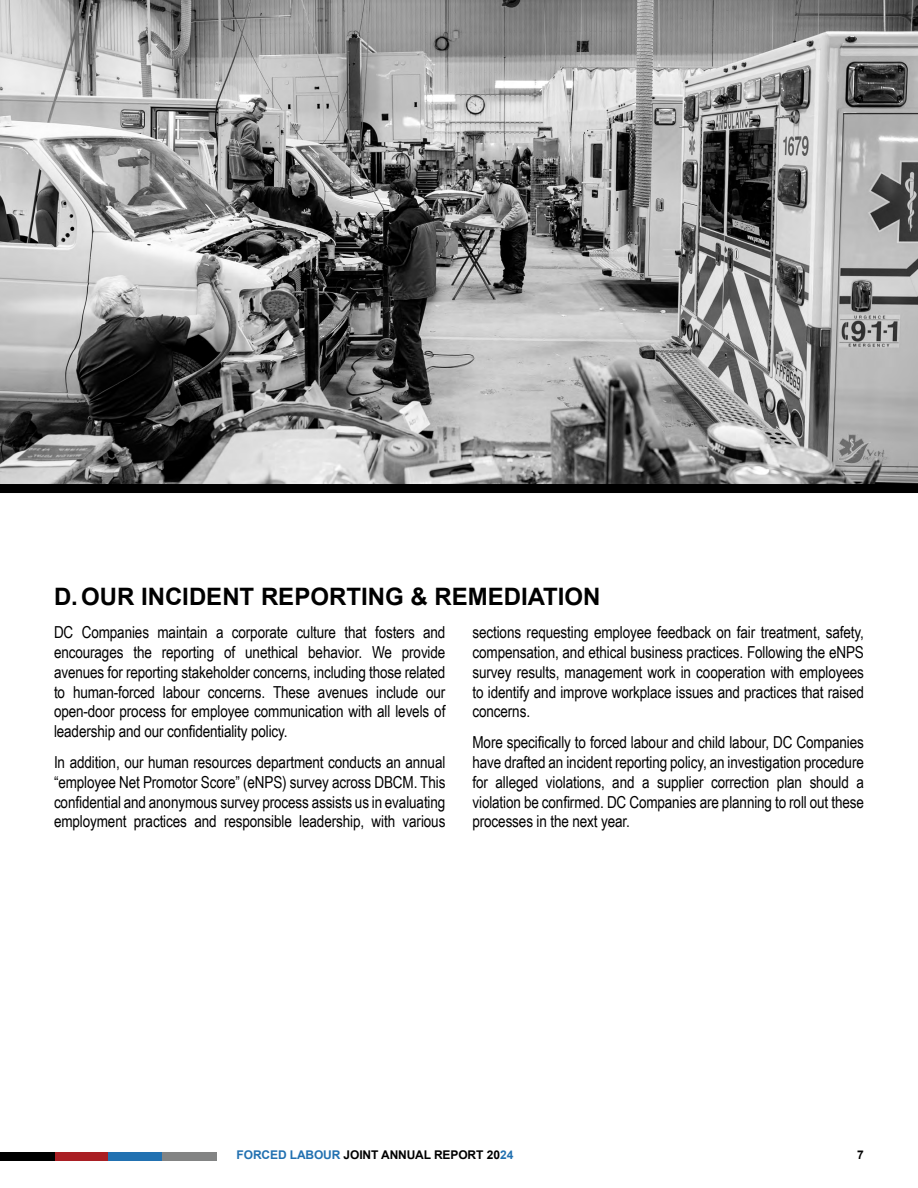
<style>
.page{position:relative;width:918px;height:1188px;background:#fff}
.page>*{position:absolute;margin:0;border:0;box-sizing:border-box;transform-origin:0 0}
.t1{font:700 24px "Arial";color:#000}
.t2{font:16.5px/19.8px "Arial Narrow";letter-spacing:-.01em;color:#000;text-align:justify}
.t3{font:700 12px "Arial";letter-spacing:-.01em;color:#000}
.s1{color:#2271b1}
</style>
<div class="page">
<div style="left:54px;top:1152px;width:54px;height:9px;background:#a91f24"></div>
<div style="left:108px;top:1152px;width:55px;height:9px;background:#2271b1"></div>
<div style="left:163px;top:1152px;width:54px;height:9px;background:#838484"></div>
<div style="left:0;top:1152px;width:54px;height:9px;background:#000"></div>
<svg style="left:0;top:0;width:918px;height:493px;background:#8f8f8f"></svg>
<h1 class="t1" style="left:54px;top:581px;width:548px">D.OUR INCIDENT REPORTING &amp; REMEDIATION</h1>
<p class="t2" style="left:54px;top:622px;width:393px">DC Companies maintain a corporate culture that fosters and encourages the reporting of unethical behavior. We provide avenues for reporting stakeholder concerns, including those related to human-forced labour concerns. These avenues include our open-door process for employee communication with all levels of leadership and our confidentiality policy.</p>
<p class="t2" style="left:54px;top:752px;width:393px">In addition, our human resources department conducts an annual “employee Net Promotor Score” (eNPS) survey across DBCM. This confidential and anonymous survey process assists us in evaluating employment practices and responsible leadership, with various</p>
<p class="t2" style="left:473px;top:622px;width:393px">sections requesting employee feedback on fair treatment, safety, compensation, and ethical business practices. Following the eNPS survey results, management work in cooperation with employees to identify and improve workplace issues and practices that raised concerns.</p>
<p class="t2" style="left:473px;top:732px;width:393px">More specifically to forced labour and child labour, DC Companies have drafted an incident reporting policy, an investigation procedure for alleged violations, and a supplier correction plan should a violation be confirmed. DC Companies are planning to roll out these processes in the next year.</p>
<p class="t3" style="left:237px;top:1147px;width:278px"><span class="s1">FORCED LABOUR</span> JOINT ANNUAL REPORT 20<span class="s1">24</span></p>
<p class="t3" style="left:857px;top:1147px;width:8px">7</p>
</div>
